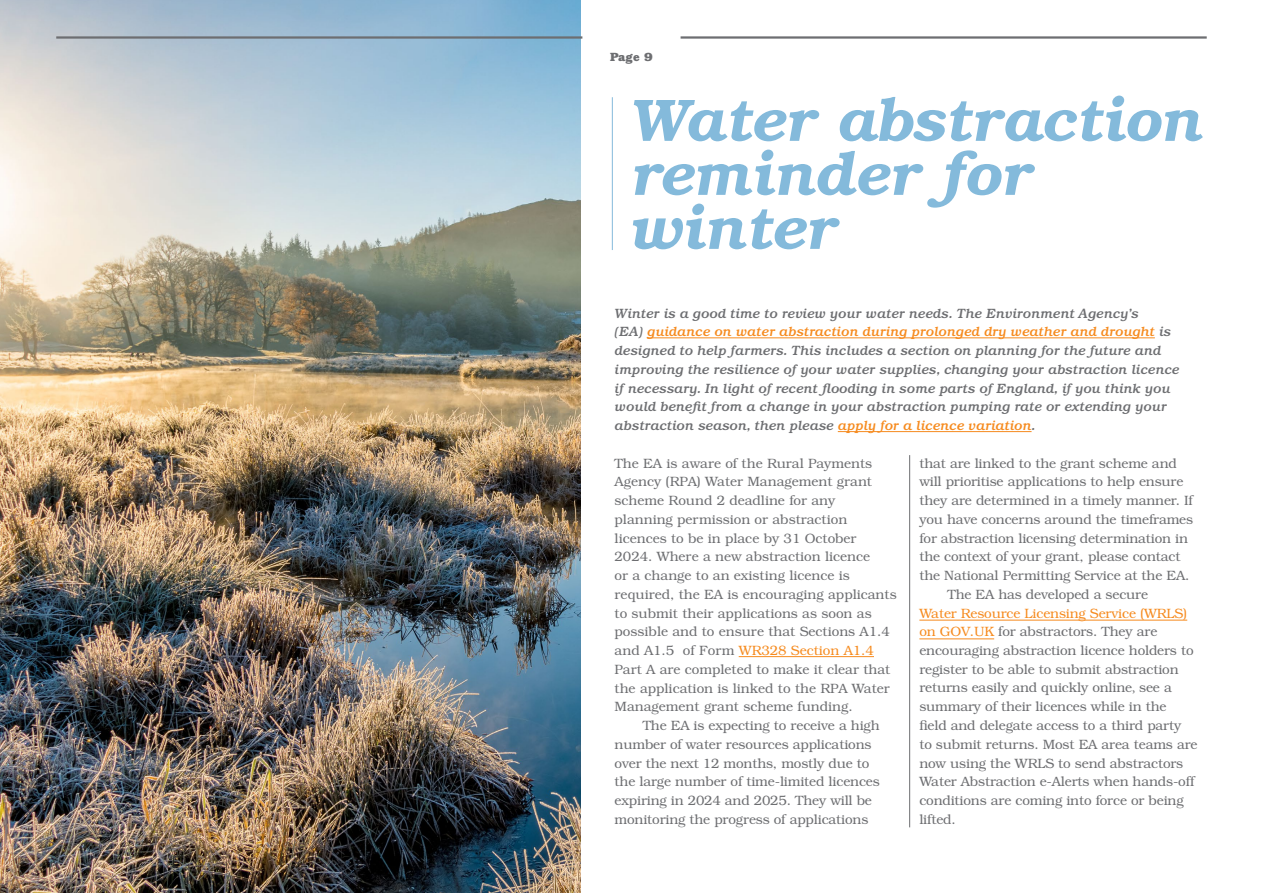
<style>
.page{position:relative;width:1263px;height:893px;background:#fff}
.page>*{position:absolute;margin:0;border:0;box-sizing:border-box;transform-origin:0 0}
.t1{font:italic 600 60px/54px "Bookman Std";color:#84badb}
.t2{font:300 13.5px/18.8px "Bookman Std";letter-spacing:-.01em;color:#6d6e71}
.t3{font:italic 500 13.5px/18.8px "Bookman Std";color:#6d6e71}
.t4{font:700 12px "Bookman Std";color:#6d6e71}
.s1{color:#f68b1f}
.s2{font-family:"Minion Pro";font-weight:400}
</style>
<div class="page">
<img style="left:0;top:0;width:580px;height:893px">
<hr style="left:56px;top:36px;width:526px;height:3px;background:#6d6e71">
<hr style="left:680px;top:36px;width:527px;height:3px;background:#6d6e71">
<hr style="left:647px;top:338px;width:508px;height:1px;background:#f68b1f">
<hr style="left:838px;top:431px;width:193px;height:1px;background:#f68b1f">
<hr style="left:739px;top:656px;width:135px;height:1px;background:#f68b1f">
<hr style="left:919px;top:639px;width:75px;height:1px;background:#f68b1f">
<hr style="left:919px;top:620px;width:268px;height:1px;background:#f68b1f">
<hr style="left:909px;top:455px;width:1px;height:372px;background:#6d6e71">
<hr style="left:612px;top:97px;width:1px;height:153px;background:#84badb">
<p class="t4" style="left:610px;top:49px;width:44px">Page 9</p>
<h1 class="t1" style="left:629px;top:93px;width:573px">Water abstraction reminder for winter</h1>
<p class="t3" style="left:615px;top:303px;width:566px">Winter is a good time to review your water needs. The Environment Agency’s<br>(EA) <span class="s1">guidance on water abstraction during prolonged dry weather and drought</span> is designed to help farmers. This includes a section on planning for the future and improving the resilience of your water supplies, changing your abstraction licence if necessary. In light of recent flooding in some parts of England, if you think you would benefit from a change in your abstraction pumping rate or extending your abstraction season, then please <span class="s1">apply for a licence variation</span>.</p>
<p class="t2" style="left:615px;top:454px;width:284px">The EA is aware of the Rural Payments Agency (RPA) Water Management grant scheme Round 2 deadline for any planning permission or abstraction licences to be in place by 31 October 2024. Where a new abstraction licence<br>or a change to an existing licence is required, the EA is encouraging applicants to submit their applications as soon as possible and to ensure that Sections A1.4 and A1.5 of Form <span class="s1">WR328 Section A1.4<br></span>Part A are completed to make it clear that the application is linked to the RPA Water Management grant scheme funding.</p>
<p class="t2" style="left:615px;top:716px;width:267px;text-indent:28px">The EA is expecting to receive a high number of water resources applications over the next 12 months, mostly due to the large number of time-limited licences expiring in 2024 and 2025. They will be monitoring the progress of applications</p>
<p class="t2" style="left:919px;top:454px;width:259px">that are linked to the grant scheme and</p>
<p class="t2" style="left:919px;top:473px;width:266px">will prioritise applications to help ensure</p>
<p class="t2" style="left:919px;top:491px;width:275px">they are determined in a timely manner. If</p>
<p class="t2" style="left:919px;top:510px;width:275px">you have concerns around the timeframes</p>
<p class="t2" style="left:919px;top:529px;width:270px">for abstraction licensing determination in</p>
<p class="t2" style="left:919px;top:548px;width:263px">the context of your grant, please contact</p>
<p class="t2" style="left:919px;top:566px;width:272px">the National Permitting Service at the EA.</p>
<p class="t2" style="left:947px;top:585px;width:202px">The EA has developed a secure</p>
<p class="t2" style="left:919px;top:604px;width:280px"><span class="s1">Water Resource Licensing Service (WRLS) on GOV.UK</span> for abstractors. They are encouraging abstraction licence holders to register to be able to submit abstraction returns easily and quickly online<span class="s2">,</span> see a summary of their licences while in the<br>field and delegate access to a third party<br>to submit returns. Most EA area teams are now using the WRLS to send abstractors Water Abstraction e-Alerts when hands-off conditions are coming into force or being lifted.</p>
</div>
